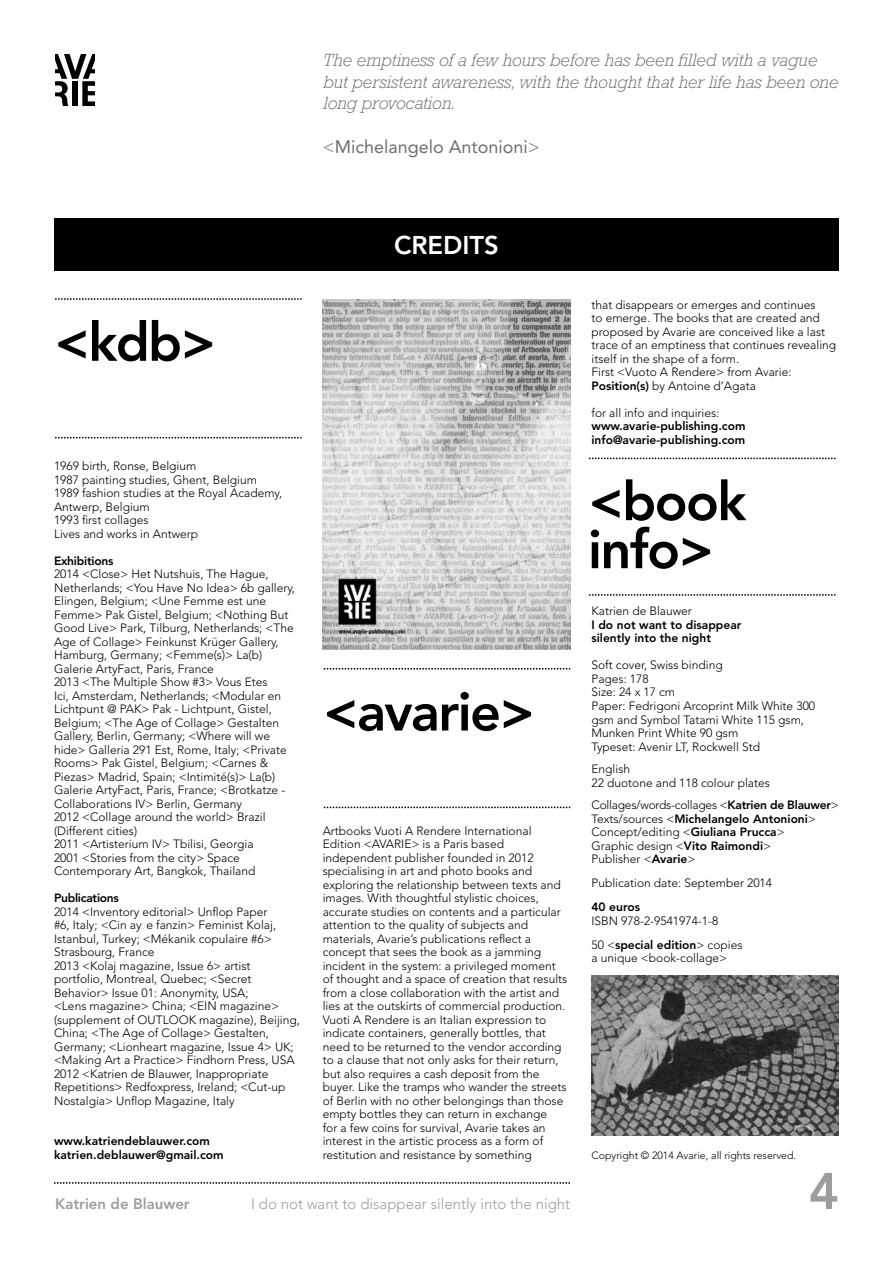
<style>
.page{position:relative;width:893px;height:1263px;background:#fff}
.page>*{position:absolute;margin:0;border:0;box-sizing:border-box;transform-origin:0 0}
.t1{font:800 54px/48px "Avenir LT Std";letter-spacing:-.03em;color:#000}
.t2{font:800 51px "Avenir LT Std";color:#9d9d9c}
.t3{font:800 25.5px "Avenir LT Std";color:#fff}
.t4{font:italic 300 18px/21.6px "Rockwell Std";color:#706f6f}
.t5{font:18px "Avenir LT Std";color:#706f6f}
.t6{font:300 15px "Avenir LT Std";color:#9d9d9c}
.t7{font:800 15px "Avenir LT Std";color:#9d9d9c}
.t8{font:300 12px/13.5px "Avenir LT Std";color:#000}
.t9{font:800 12px/13.5px "Avenir LT Std";color:#000}
.t10{font:800 12px "Avenir LT Std";letter-spacing:-.02em;color:#000}
.t11{font:300 10.5px "Avenir LT Std";color:#000}
.s1{font-weight:300}
.s2{font-family:"Myriad Pro";font-weight:400}
.s3{font-weight:800}
</style>
<div class="page">
<svg style="left:55px;top:298px;width:246px;height:2px"></svg>
<svg style="left:324px;top:668px;width:246px;height:1px"></svg>
<svg style="left:589px;top:458px;width:246px;height:1px"></svg>
<svg style="left:55px;top:437px;width:246px;height:1px"></svg>
<svg style="left:324px;top:807px;width:246px;height:1px"></svg>
<svg style="left:589px;top:594px;width:246px;height:2px"></svg>
<div style="left:54px;top:218px;width:785px;height:52px;background:#000"></div>
<svg style="left:55px;top:54px;width:40px;height:52px"></svg>
<img style="left:323px;top:300px;width:247px;height:350px">
<svg style="left:54px;top:1182px;width:516px;height:2px"></svg>
<img style="left:591px;top:975px;width:248px;height:160px">
<h3 class="t4" style="left:323px;top:49px;width:517px">The emptiness of a few hours before has been filled with a vague but persistent awareness, with the thought that her life has been one long provocation.</h3>
<h3 class="t5" style="left:323px;top:136px;width:219px"><span class="s1">&lt;</span>Michelangelo Antonioni<span class="s1">&gt;</span></h3>
<h1 class="t1" style="left:54px;top:318px;width:164px">&lt;kdb&gt;</h1>
<h3 class="t3" style="left:394px;top:230px;width:106px">CREDITS</h3>
<p class="t8" style="left:54px;top:459px;width:230px">1969 birth, Ronse, Belgium<br>1987 painting studies, Ghent, Belgium<br>1989 fashion studies at the Royal Academy,<br>Antwerp, Belgium<br>1993 first collages<br>Lives and works in Antwerp</p>
<p class="t10" style="left:54px;top:554px;width:61px">Exhibitions</p>
<p class="t8" style="left:54px;top:567px;width:243px">2014 &lt;Close&gt; Het Nutshuis, The Hague, Netherlands; &lt;You Have No Idea&gt; 6b gallery, Elingen, Belgium; &lt;Une Femme est une Femme&gt; Pak Gistel, Belgium; &lt;Nothing But Good Live&gt; Park, Tilburg, Netherlands; &lt;The Age of Collage&gt; Feinkunst Krüger Gallery, Hamburg, Germany; &lt;Femme(s)&gt; La(b)<br>Galerie ArtyFact, Paris, France<br>2013 &lt;The Multiple Show #3&gt; Vous Etes<br>Ici, Amsterdam, Netherlands; &lt;Modular en Lichtpunt @ PAK&gt; Pak - Lichtpunt, Gistel, Belgium; &lt;The Age of Collage&gt; Gestalten Gallery, Berlin, Germany; &lt;Where will we hide&gt; Galleria 291 Est, Rome, Italy; &lt;Private Rooms&gt; Pak Gistel, Belgium; &lt;Carnes &amp; Piezas&gt; Madrid, Spain; &lt;Intimité(s)&gt; La(b)<br>Galerie ArtyFact, Paris, France; &lt;Brotkatze - Collaborations IV&gt; Berlin, Germany<br>2012 &lt;Collage around the world&gt; Brazil (Different cities)<br>2011 &lt;Artisterium IV&gt; Tbilisi, Georgia<br>2001 &lt;Stories from the city&gt; Space Contemporary Art, Bangkok, Thailand</p>
<p class="t10" style="left:54px;top:891px;width:66px">Publications</p>
<p class="t8" style="left:54px;top:905px;width:247px">2014 &lt;Inventory editorial&gt; Unflop Paper<br>#6, Italy; &lt;Cin ay<span class="s2">ș</span>e fanzin&gt; Feminist Kolaj, Istanbul, Turkey; &lt;Mékanik copulaire #6&gt; Strasbourg, France<br>2013 &lt;Kolaj magazine, Issue 6&gt; artist portfolio, Montreal, Quebec; &lt;Secret Behavior&gt; Issue 01: Anonymity, USA;<br>&lt;Lens magazine&gt; China; &lt;EIN magazine&gt; (supplement of OUTLOOK magazine), Beijing, China; &lt;The Age of Collage&gt; Gestalten, Germany; &lt;Lionheart magazine, Issue 4&gt; UK; &lt;Making Art a Practice&gt; Findhorn Press, USA 2012 &lt;Katrien de Blauwer, Inappropriate Repetitions&gt; Redfoxpress, Ireland; &lt;Cut-up Nostalgia&gt; Unflop Magazine, Italy</p>
<p class="t9" style="left:54px;top:1134px;width:171px">www.katriendeblauwer.com katrien.deblauwer@gmail.com</p>
<h1 class="t1" style="left:323px;top:688px;width:214px">&lt;avarie&gt;</h1>
<p class="t8" style="left:323px;top:824px;width:246px">Artbooks Vuoti A Rendere International Edition &lt;AVARIE&gt; is a Paris based independent publisher founded in 2012 specialising in art and photo books and exploring the relationship between texts and images. With thoughtful stylistic choices, accurate studies on contents and a particular attention to the quality of subjects and materials, Avarie’s publications reflect a concept that sees the book as a jamming incident in the system: a privileged moment of thought and a space of creation that results from a close collaboration with the artist and lies at the outskirts of commercial production.<br>Vuoti A Rendere is an Italian expression to indicate containers, generally bottles, that need to be returned to the vendor according to a clause that not only asks for their return, but also requires a cash deposit from the buyer. Like the tramps who wander the streets of Berlin with no other belongings than those empty bottles they can return in exchange<br>for a few coins for survival, Avarie takes an interest in the artistic process as a form of restitution and resistance by something</p>
<p class="t7" style="left:55px;top:1195px;width:136px">Katrien de Blauwer</p>
<p class="t6" style="left:251px;top:1195px;width:321px">I do not want to disappear silently into the night</p>
<p class="t8" style="left:591px;top:298px;width:246px">that disappears or emerges and continues<br>to emerge. The books that are created and proposed by Avarie are conceived like a last trace of an emptiness that continues revealing itself in the shape of a form.<br>First &lt;Vuoto A Rendere&gt; from Avarie:<br><span class="s3">Position(s)</span> by Antoine d’Agata</p>
<p class="t8" style="left:591px;top:406px;width:129px">for all info and inquiries:</p>
<p class="t9" style="left:591px;top:419px;width:156px">www.avarie-publishing.com info@avarie-publishing.com</p>
<h1 class="t1" style="left:588px;top:478px;width:160px">&lt;book info&gt;</h1>
<p class="t8" style="left:591px;top:605px;width:102px">Katrien de Blauwer</p>
<p class="t9" style="left:591px;top:618px;width:151px">I do not want to disappear silently into the night</p>
<p class="t8" style="left:591px;top:659px;width:225px">Soft cover, Swiss binding<br>Pages: 178<br>Size: 24 x 17 cm<br>Paper: Fedrigoni Arcoprint Milk White 300 gsm and Symbol Tatami White 115 gsm,<br>Munken Print White 90 gsm<br>Typeset: Avenir LT, Rockwell Std</p>
<p class="t8" style="left:591px;top:762px;width:180px">English<br>22 duotone and 118 colour plates</p>
<p class="t8" style="left:591px;top:798px;width:249px">Collages/words-collages &lt;<span class="s3">Katrien de Blauwer</span>&gt; Texts/sources &lt;<span class="s3">Michelangelo Antonioni</span>&gt; Concept/editing &lt;<span class="s3">Giuliana Prucca</span>&gt;<br>Graphic design &lt;<span class="s3">Vito Raimondi</span>&gt;<br>Publisher &lt;<span class="s3">Avarie</span>&gt;</p>
<p class="t8" style="left:591px;top:876px;width:182px">Publication date: September 2014</p>
<p class="t9" style="left:591px;top:900px;width:50px">40 euros</p>
<p class="t8" style="left:591px;top:908px;width:152px;line-height:24px">ISBN 978-2-9541974-1-8<br>50 &lt;<span class="s3">special edition</span>&gt; copies</p>
<p class="t8" style="left:591px;top:951px;width:137px">a unique &lt;book-collage&gt;</p>
<p class="t11" style="left:591px;top:1149px;width:206px">Copyright © 2014 Avarie, all rights reserved.</p>
<h2 class="t2" style="left:809px;top:1161px;width:32px">4</h2>
</div>
